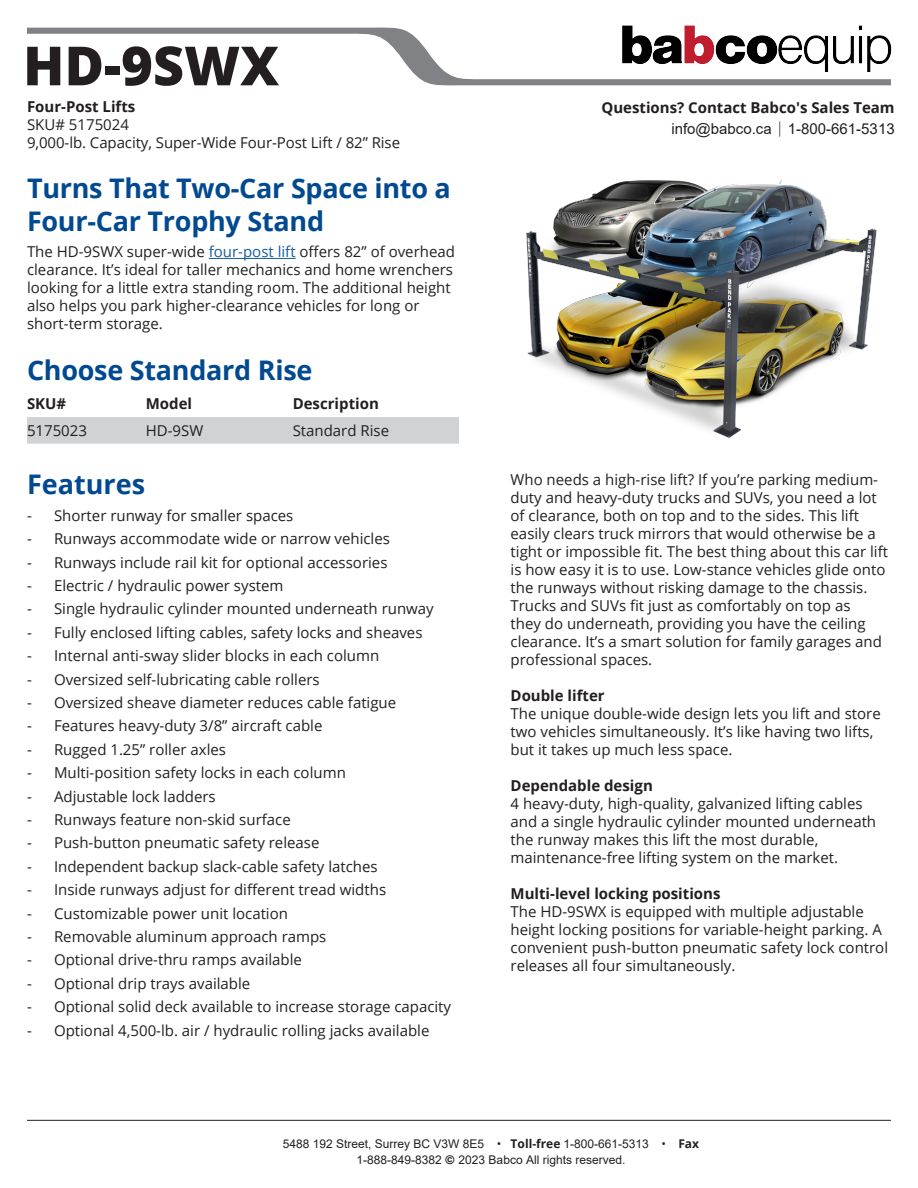
<style>
.page{position:relative;width:918px;height:1188px;background:#fff}
.page>*{position:absolute;margin:0;border:0;box-sizing:border-box;transform-origin:0 0}
.t1{font:800 54px "Open Sans";color:#231f20}
.t2{font:700 27px/32.4px "Open Sans";letter-spacing:-.01em;color:#014990}
.t3{font:15px/18px "Open Sans";color:#231f20}
.t4{font:700 15px "Open Sans";color:#231f20}
.t5{font:700 15px "Open Sans";color:#231f20}
.t6{font:15px "Arial";color:#231f20}
.t7{font:12px/16.6px "Arial";color:#231f20;text-align:center}
.s1{color:#175d9e}
.s2{font-style:inherit}
.s3{font-family:"Open Sans";font-weight:300}
.s4{font-family:"Open Sans"}
.s5{font-family:"Open Sans";font-weight:700}
.s6{font-weight:900}
</style>
<div class="page">
<img style="left:526px;top:180px;width:351px;height:258px">
<svg style="left:27px;top:27px;width:864px;height:58px"></svg>
<hr style="left:209px;top:258px;width:87px;height:1px;background:#175d9e">
<hr style="left:27px;top:1120px;width:864px;height:1px;background:#231f20">
<div style="left:27px;top:417px;width:432px;height:27px;background:#d1d2d4"></div>
<img style="left:599px;top:25px;width:293px;height:58px">
<p class="t1" style="left:23px;top:25px;width:258px">HD-9SWX</p>
<p class="t4" style="left:27px;top:96px;width:110px">Four-Post Lifts</p>
<p class="t3" style="left:27px;top:115px;width:104px">SKU# 5175024</p>
<p class="t3" style="left:27px;top:133px;width:375px">9,000-lb. Capacity, Super-Wide Four-Post Lift / 82” Rise</p>
<p class="t2" style="left:27px;top:172px;width:425px">Turns That Two-Car Space into a<br>Four-Car Trophy Stand</p>
<p class="t3" style="left:27px;top:243px;width:429px">The HD-9SWX super-wide <span class="s1">four-post lift</span> offers 82” of overhead clearance. It’s ideal for taller mechanics and home wrenchers looking for a little extra standing room. The additional height also helps you park higher-clearance vehicles for long or short-term storage.</p>
<p class="t2" style="left:27px;top:353px;width:287px">Choose Standard Rise</p>
<p class="t4" style="left:27px;top:393px;width:41px">SKU#</p>
<p class="t4" style="left:146px;top:393px;width:48px">Model</p>
<p class="t4" style="left:293px;top:393px;width:88px">Description</p>
<p class="t3" style="left:27px;top:421px;width:62px">5175023</p>
<p class="t3" style="left:146px;top:421px;width:59px">HD-9SW</p>
<p class="t3" style="left:293px;top:421px;width:98px">Standard Rise</p>
<p class="t2" style="left:27px;top:468px;width:120px">Features</p>
<p class="t3" style="left:27px;top:506px;width:268px">- Shorter runway for smaller spaces</p>
<p class="t3" style="left:27px;top:529px;width:365px">- Runways accommodate wide or narrow vehicles</p>
<p class="t3" style="left:27px;top:553px;width:362px">- Runways include rail kit for optional accessories</p>
<p class="t3" style="left:27px;top:576px;width:258px">- Electric / hydraulic power system</p>
<p class="t3" style="left:27px;top:600px;width:408px">- Single hydraulic cylinder mounted underneath runway</p>
<p class="t3" style="left:27px;top:623px;width:397px">- Fully enclosed lifting cables, safety locks and sheaves</p>
<p class="t3" style="left:27px;top:646px;width:354px">- Internal anti-sway slider blocks in each column</p>
<p class="t3" style="left:27px;top:670px;width:294px">- Oversized self-lubricating cable rollers</p>
<p class="t3" style="left:27px;top:693px;width:371px">- Oversized sheave diameter reduces cable fatigue</p>
<p class="t3" style="left:27px;top:717px;width:297px">- Features heavy-duty 3/8” aircraft cable</p>
<p class="t3" style="left:27px;top:740px;width:201px">- Rugged 1.25” roller axles</p>
<p class="t3" style="left:27px;top:763px;width:320px">- Multi-position safety locks in each column</p>
<p class="t3" style="left:27px;top:787px;width:190px">- Adjustable lock ladders</p>
<p class="t3" style="left:27px;top:810px;width:265px">- Runways feature non-skid surface</p>
<p class="t3" style="left:27px;top:834px;width:294px">- Push-button pneumatic safety release</p>
<p class="t3" style="left:27px;top:857px;width:352px">- Independent backup slack-cable safety latches</p>
<p class="t3" style="left:27px;top:880px;width:361px">- Inside runways adjust for different tread widths</p>
<p class="t3" style="left:27px;top:904px;width:263px">- Customizable power unit location</p>
<p class="t3" style="left:27px;top:927px;width:301px">- Removable aluminum approach ramps</p>
<p class="t3" style="left:27px;top:951px;width:277px">- Optional drive-thru ramps available</p>
<p class="t3" style="left:27px;top:974px;width:225px">- Optional drip trays available</p>
<p class="t3" style="left:27px;top:997px;width:426px">- Optional solid deck available to increase storage capacity</p>
<p class="t3" style="left:27px;top:1021px;width:404px">- Optional 4,500-lb. air / hydraulic rolling jacks available</p>
<p class="t5" style="left:601px;top:97px;width:295px">Questions? Contact B<span class="s2">abco's</span> Sales Team</p>
<p class="t6" style="left:671px;top:118px;width:225px"><span class="s2">info@babco.ca</span> <span class="s3">|</span> 1-800-661-5313</p>
<p class="t3" style="left:511px;top:470px;width:379px">Who needs a high-rise lift? If you’re parking medium&shy;duty and heavy-duty trucks and SUVs, you need a lot of clearance, both on top and to the sides. This lift easily clears truck mirrors that would otherwise be a tight or impossible fit. The best thing about this car lift is how easy it is to use. Low-stance vehicles glide onto the runways without risking damage to the chassis.<br>Trucks and SUVs fit just as comfortably on top as<br>they do underneath, providing you have the ceiling clearance. It’s a smart solution for family garages and professional spaces.</p>
<p class="t4" style="left:511px;top:685px;width:96px">Double lifter</p>
<p class="t3" style="left:511px;top:704px;width:372px">The unique double-wide design lets you lift and store two vehicles simultaneously. It’s like having two lifts, but it takes up much less space.</p>
<p class="t4" style="left:511px;top:775px;width:144px">Dependable design</p>
<p class="t3" style="left:511px;top:794px;width:367px">4 heavy-duty, high-quality, galvanized lifting cables and a single hydraulic cylinder mounted underneath the runway makes this lift the most durable, maintenance-free lifting system on the market.</p>
<p class="t4" style="left:511px;top:883px;width:211px">Multi-level locking positions</p>
<p class="t3" style="left:511px;top:902px;width:379px">The HD-9SWX is equipped with multiple adjustable height locking positions for variable-height parking. A convenient push-button pneumatic safety lock control releases all four simultaneously.</p>
<p class="t7" style="left:283px;top:1135px;width:418px">5488 192 Street, Surrey BC V3W 8E5 <span class="s4">•</span> <span class="s5">Toll-free</span> 1-800-661-5313 <span class="s4">•</span> <span class="s5">Fax<br></span>1-888-849-8382 <span class="s6">©</span> 20<span class="s2">23</span> Babco All rights reserved.</p>
</div>
